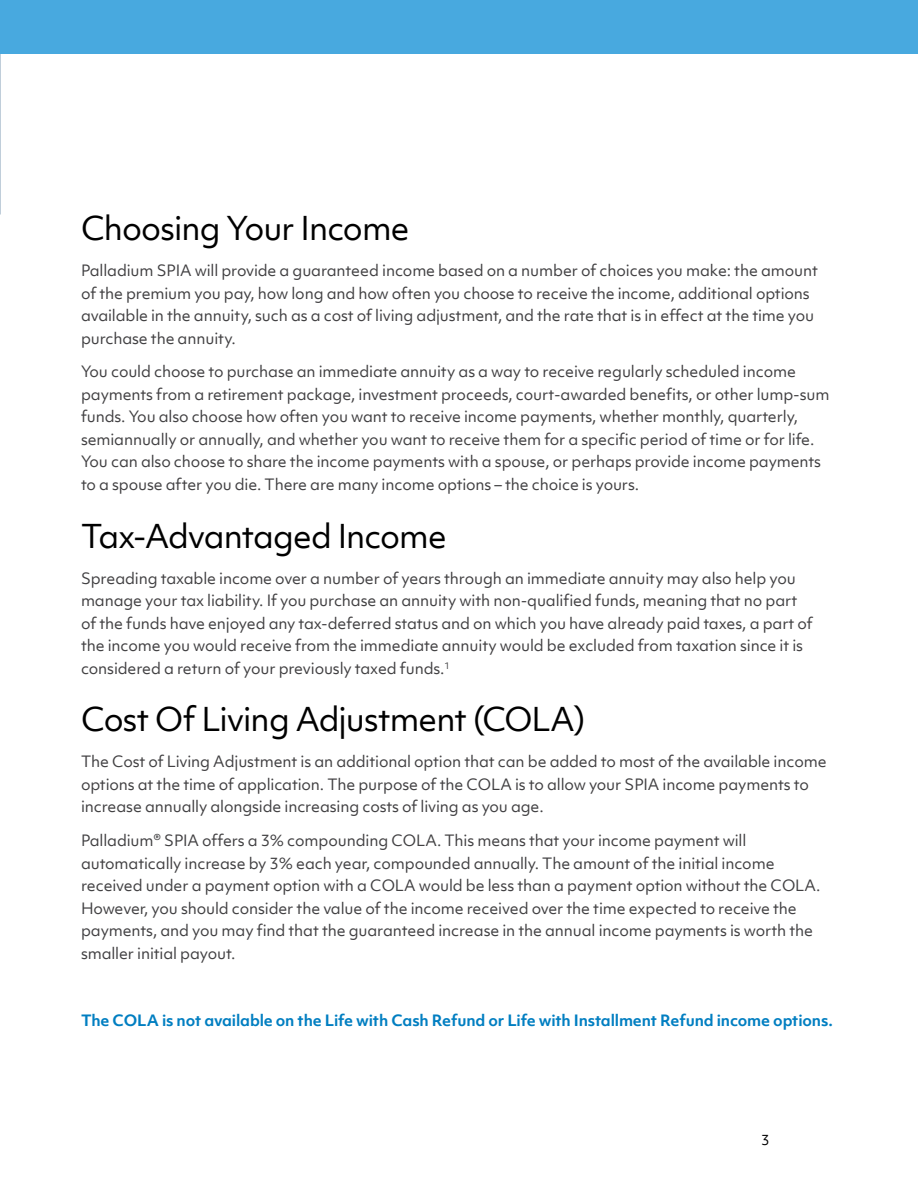
<style>
.page{position:relative;width:918px;height:1188px;background:#fff}
.page>*{position:absolute;margin:0;border:0;box-sizing:border-box;transform-origin:0 0}
.t1{font:31.5px "Objektiv Mk 1";letter-spacing:-.03em;color:#000}
.t2{font:15px/22.5px "Objektiv Mk 1";letter-spacing:-.01em;color:#414042}
.t3{font:700 15px "Objektiv Mk 1";letter-spacing:-.01em;color:#007ec1}
.t4{font:13.5px "Objektiv Mk 1";color:#000}
</style>
<div class="page">
<div style="left:0;top:0;width:918px;height:54px;background:#48a9df"></div>
<h1 class="t1" style="left:81px;top:206px;width:330px">Choosing Your Income</h1>
<p class="t2" style="left:81px;top:259px;width:738px">Palladium SPIA will provide a guaranteed income based on a number of choices you make: the amount of the premium you pay, how long and how often you choose to receive the income, additional options available in the annuity, such as a cost of living adjustment, and the rate that is in effect at the time you purchase the annuity.</p>
<p class="t2" style="left:81px;top:360px;width:750px">You could choose to purchase an immediate annuity as a way to receive regularly scheduled income payments from a retirement package, investment proceeds, court-awarded benefits, or other lump-sum funds. You also choose how often you want to receive income payments, whether monthly, quarterly, semiannually or annually, and whether you want to receive them for a specific period of time or for life.<br>You can also choose to share the income payments with a spouse, or perhaps provide income payments to a spouse after you die. There are many income options – the choice is yours.</p>
<h1 class="t1" style="left:81px;top:514px;width:367px">Tax-Advantaged Income</h1>
<p class="t2" style="left:81px;top:567px;width:733px">Spreading taxable income over a number of years through an immediate annuity may also help you manage your tax liability. If you purchase an annuity with non-qualified funds, meaning that no part of the funds have enjoyed any tax-deferred status and on which you have already paid taxes, a part of the income you would receive from the immediate annuity would be excluded from taxation since it is considered a return of your previously taxed funds.<sup>1</sup></p>
<h1 class="t1" style="left:81px;top:698px;width:506px">Cost Of Living Adjustment (COLA)</h1>
<p class="t2" style="left:81px;top:750px;width:747px">The Cost of Living Adjustment is an additional option that can be added to most of the available income options at the time of application. The purpose of the COLA is to allow your SPIA income payments to increase annually alongside increasing costs of living as you age.</p>
<p class="t2" style="left:81px;top:829px;width:741px">Palladium® SPIA offers a 3% compounding COLA. This means that your income payment will automatically increase by 3% each year, compounded annually. The amount of the initial income received under a payment option with a COLA would be less than a payment option without the COLA.<br>However, you should consider the value of the income received over the time expected to receive the payments, and you may find that the guaranteed increase in the annual income payments is worth the smaller initial payout.</p>
<p class="t3" style="left:81px;top:1010px;width:753px">The COLA is not available on the Life with Cash Refund or Life with Installment Refund income options.</p>
<p class="t4" style="left:761px;top:1131px;width:10px">3</p>
</div>
